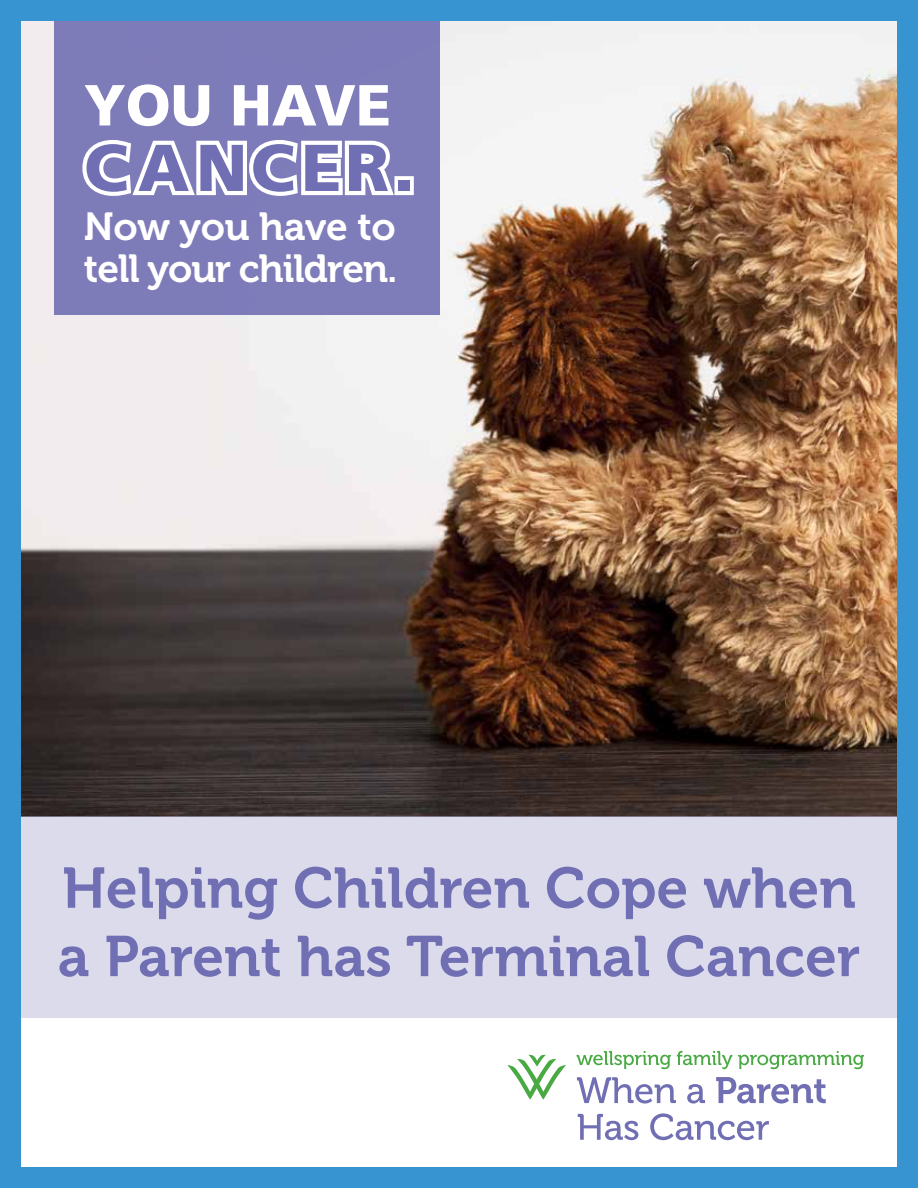
<style>
.page{position:relative;width:918px;height:1188px;background:#fff}
.page>*{position:absolute;margin:0;border:0;box-sizing:border-box;transform-origin:0 0}
.t1{font:900 66px "Frutiger LT";letter-spacing:.1em;color:#716fb3}
.t2{font:900 57.75px "Frutiger LT";color:#fff}
.t3{font:57px/68.4px "Museo 700";color:#716fb3}
.t4{font:39px/42.2px "Museo 700";letter-spacing:-.025em;color:#fff}
</style>
<div class="page">
<img style="left:22px;top:22px;width:874px;height:794px">
<div style="left:54px;top:0;width:385px;height:314px;background:#7e7bb9"></div>
<svg style="left:82px;top:140px;width:318px;height:56px"></svg>
<div style="left:394px;top:176px;width:20px;height:19px;border:8px solid #fff"></div>
<div style="left:0;top:816px;width:918px;height:202px;background:#dbdbec"></div>
<div style="left:0;top:0;width:918px;height:1188px;border:21px solid #3794d1"></div>
<svg style="left:577px;top:1077px;width:99px;height:27px"></svg>
<svg style="left:687px;top:1084px;width:18px;height:20px"></svg>
<svg style="left:716px;top:1077px;width:110px;height:27px"></svg>
<svg style="left:578px;top:1114px;width:60px;height:26px"></svg>
<svg style="left:650px;top:1113px;width:119px;height:27px"></svg>
<svg style="left:577px;top:1051px;width:94px;height:18px"></svg>
<svg style="left:677px;top:1051px;width:55px;height:18px"></svg>
<svg style="left:738px;top:1051px;width:126px;height:18px"></svg>
<svg style="left:507px;top:1055px;width:59px;height:44px"></svg>
<p class="t2" style="left:84px;top:70px;width:309px">YOU HAVE</p>
<p class="t1" style="left:84px;top:128px;width:332px">CANCER.</p>
<p class="t4" style="left:84px;top:206px;width:315px">Now you have to tell your children.</p>
<p class="t3" style="left:58px;top:855px;width:804px">Helping Children Cope when a Parent has Terminal Cancer</p>
</div>
